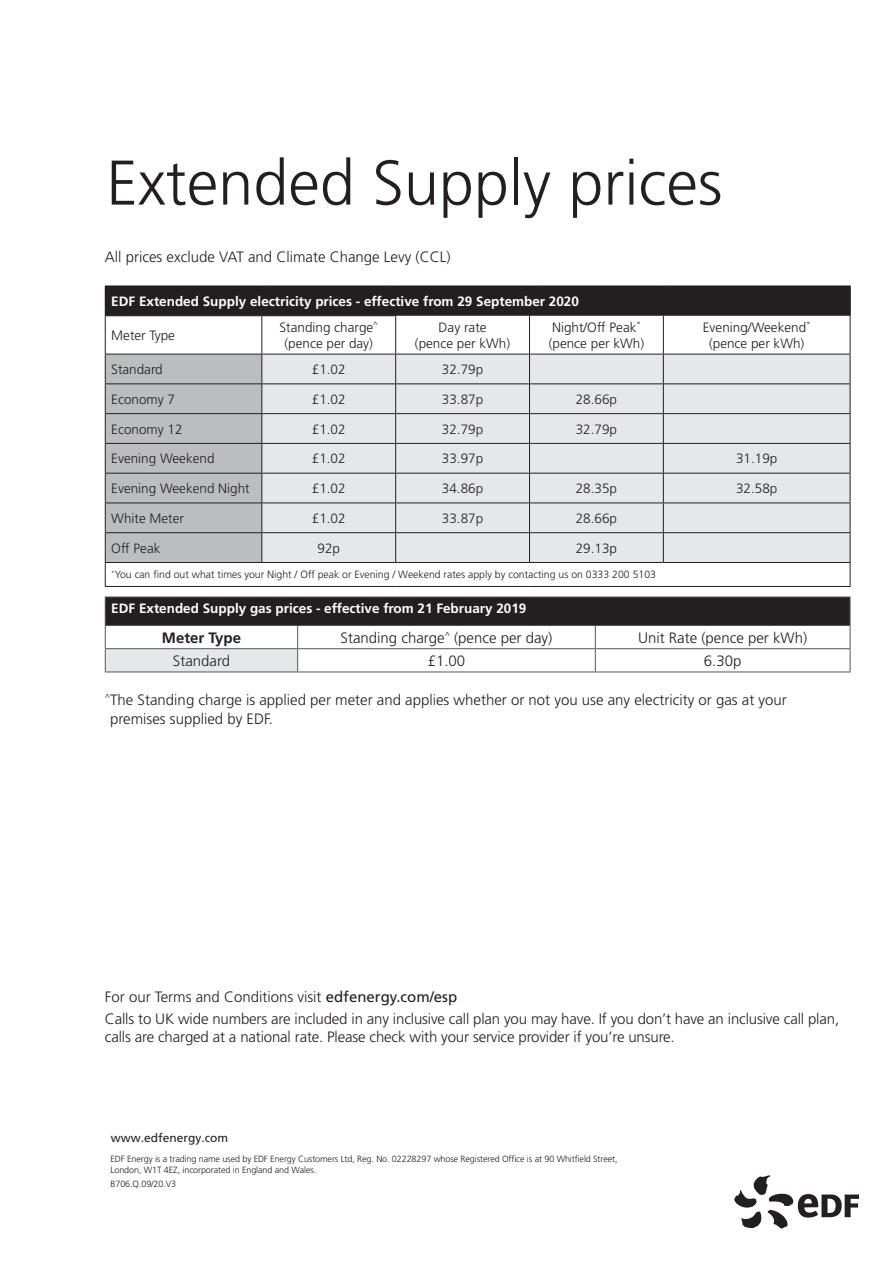
<style>
.page{position:relative;width:893px;height:1263px;background:#fff}
.page>*{position:absolute;margin:0;border:0;box-sizing:border-box;transform-origin:0 0}
.t1{font:300 63px "Frutiger LT";color:#231f20}
.BODY{font:300 15px/19.5px "Frutiger LT";color:#231f20}
.BODY-2{font:700 15px "Frutiger LT";color:#231f20}
.t2{font:300 13.5px "Frutiger LT";color:#231f20}
.t3{font:700 13.5px "Frutiger LT";color:#fff}
.t4{font:12px "Frutiger LT";color:#231f20}
.BODY-3{font:300 10.5px "Frutiger LT";color:#231f20}
.t5{font:300 9px/10.5px "Frutiger LT";letter-spacing:-.01em;color:#231f20}
.s1{font-weight:400}
</style>
<div class="page">
<div style="left:105px;top:286px;width:745px;height:30px;background:#231f20"></div>
<svg style="left:106px;top:316px;width:744px;height:270px"></svg>
<div style="left:262px;top:355px;width:588px;height:207px;background:#e6e7e9"></div>
<hr style="left:262px;top:383px;width:134px;height:1px;background:#231f20">
<hr style="left:396px;top:383px;width:133px;height:1px;background:#231f20">
<hr style="left:529px;top:383px;width:134px;height:1px;background:#231f20">
<hr style="left:663px;top:383px;width:187px;height:1px;background:#231f20">
<hr style="left:262px;top:413px;width:134px;height:1px;background:#231f20">
<hr style="left:396px;top:413px;width:133px;height:1px;background:#231f20">
<hr style="left:529px;top:413px;width:134px;height:1px;background:#231f20">
<hr style="left:663px;top:413px;width:187px;height:1px;background:#231f20">
<hr style="left:262px;top:443px;width:134px;height:1px;background:#231f20">
<hr style="left:396px;top:443px;width:133px;height:1px;background:#231f20">
<hr style="left:529px;top:443px;width:134px;height:1px;background:#231f20">
<hr style="left:663px;top:443px;width:187px;height:1px;background:#231f20">
<hr style="left:262px;top:473px;width:134px;height:1px;background:#231f20">
<hr style="left:396px;top:473px;width:133px;height:1px;background:#231f20">
<hr style="left:529px;top:473px;width:134px;height:1px;background:#231f20">
<hr style="left:663px;top:473px;width:187px;height:1px;background:#231f20">
<hr style="left:262px;top:502px;width:134px;height:1px;background:#231f20">
<hr style="left:396px;top:502px;width:133px;height:1px;background:#231f20">
<hr style="left:529px;top:502px;width:134px;height:1px;background:#231f20">
<hr style="left:663px;top:502px;width:187px;height:1px;background:#231f20">
<hr style="left:262px;top:532px;width:134px;height:1px;background:#231f20">
<hr style="left:396px;top:532px;width:133px;height:1px;background:#231f20">
<svg style="left:395px;top:355px;width:1px;height:207px"></svg>
<hr style="left:529px;top:532px;width:134px;height:1px;background:#231f20">
<svg style="left:529px;top:355px;width:1px;height:207px"></svg>
<hr style="left:663px;top:532px;width:187px;height:1px;background:#231f20">
<svg style="left:663px;top:355px;width:1px;height:207px"></svg>
<svg style="left:105px;top:355px;width:157px;height:231px;background:#bcbdc0"></svg>
<hr style="left:262px;top:562px;width:134px;height:1px;background:#231f20">
<hr style="left:396px;top:562px;width:133px;height:1px;background:#231f20">
<hr style="left:529px;top:562px;width:134px;height:1px;background:#231f20">
<hr style="left:663px;top:562px;width:187px;height:1px;background:#231f20">
<svg style="left:850px;top:354px;width:1px;height:232px"></svg>
<hr style="left:105px;top:586px;width:157px;height:1px;background:#231f20">
<hr style="left:262px;top:586px;width:134px;height:1px;background:#231f20">
<hr style="left:396px;top:586px;width:133px;height:1px;background:#231f20">
<hr style="left:529px;top:586px;width:134px;height:1px;background:#231f20">
<hr style="left:663px;top:586px;width:187px;height:1px;background:#231f20">
<hr style="left:849px;top:286px;width:2px;height:30px;background:#231f20">
<hr style="left:105px;top:354px;width:157px;height:1px;background:#231f20">
<hr style="left:262px;top:354px;width:134px;height:1px;background:#231f20">
<hr style="left:396px;top:354px;width:133px;height:1px;background:#231f20">
<hr style="left:529px;top:354px;width:134px;height:1px;background:#231f20">
<hr style="left:663px;top:354px;width:187px;height:1px;background:#231f20">
<hr style="left:105px;top:316px;width:1px;height:38px;background:#231f20">
<hr style="left:261px;top:316px;width:1px;height:38px;background:#231f20">
<hr style="left:395px;top:316px;width:1px;height:38px;background:#231f20">
<hr style="left:529px;top:316px;width:1px;height:38px;background:#231f20">
<hr style="left:663px;top:316px;width:1px;height:38px;background:#231f20">
<hr style="left:850px;top:316px;width:1px;height:38px;background:#231f20">
<div style="left:105px;top:597px;width:745px;height:28px;background:#231f20"></div>
<div style="left:105px;top:649px;width:193px;height:23px;background:#e6e7e9"></div>
<hr style="left:105px;top:597px;width:193px;height:1px;background:#57585a">
<hr style="left:298px;top:597px;width:297px;height:1px;background:#57585a">
<hr style="left:595px;top:597px;width:255px;height:1px;background:#57585a">
<hr style="left:105px;top:625px;width:193px;height:1px;background:#57585a">
<hr style="left:298px;top:625px;width:297px;height:1px;background:#57585a">
<hr style="left:595px;top:625px;width:255px;height:1px;background:#57585a">
<hr style="left:105px;top:648px;width:193px;height:1px;background:#57585a">
<svg style="left:105px;top:597px;width:1px;height:75px"></svg>
<hr style="left:298px;top:648px;width:297px;height:1px;background:#57585a">
<svg style="left:297px;top:626px;width:1px;height:46px"></svg>
<hr style="left:595px;top:648px;width:255px;height:1px;background:#57585a">
<svg style="left:595px;top:626px;width:1px;height:46px"></svg>
<svg style="left:850px;top:597px;width:1px;height:75px"></svg>
<hr style="left:105px;top:672px;width:193px;height:1px;background:#57585a">
<hr style="left:298px;top:672px;width:297px;height:1px;background:#57585a">
<hr style="left:595px;top:672px;width:255px;height:1px;background:#57585a">
<svg style="left:734px;top:1175px;width:125px;height:53px"></svg>
<p class="t1" style="left:106px;top:147px;width:618px">Extended Supply prices</p>
<p class="BODY" style="left:105px;top:247px;width:347px">All prices exclude VAT and Climate Change Levy (CCL)</p>
<p class="t3" style="left:111px;top:293px;width:469px">EDF Extended Supply electricity prices - effective from 29 September 2020</p>
<p class="t2" style="left:111px;top:328px;width:65px">Meter Type</p>
<p class="t2" style="left:552px;top:320px;width:90px">Night/Off Peak<sup>*</sup></p>
<p class="t2" style="left:549px;top:336px;width:97px">(pence per kWh)</p>
<p class="t2" style="left:279px;top:320px;width:100px">Standing charge<sup>^</sup></p>
<p class="t2" style="left:284px;top:336px;width:90px">(pence per day)</p>
<p class="t2" style="left:703px;top:320px;width:109px">Evening/Weekend<sup>*</sup></p>
<p class="t2" style="left:709px;top:336px;width:97px">(pence per kWh)</p>
<p class="t2" style="left:439px;top:320px;width:49px">Day rate</p>
<p class="t2" style="left:415px;top:336px;width:97px">(pence per kWh)</p>
<p class="t2" style="left:111px;top:362px;width:53px">Standard</p>
<p class="t2" style="left:312px;top:362px;width:35px">£1.02</p>
<p class="t2" style="left:442px;top:362px;width:43px">32.79p</p>
<p class="t2" style="left:111px;top:391px;width:65px">Economy 7</p>
<p class="t2" style="left:312px;top:391px;width:35px">£1.02</p>
<p class="t2" style="left:442px;top:391px;width:43px">33.87p</p>
<p class="t2" style="left:576px;top:391px;width:43px">28.66p</p>
<p class="t2" style="left:111px;top:421px;width:73px">Economy 12</p>
<p class="t2" style="left:312px;top:421px;width:35px">£1.02</p>
<p class="t2" style="left:442px;top:421px;width:43px">32.79p</p>
<p class="t2" style="left:576px;top:421px;width:43px">32.79p</p>
<p class="t2" style="left:111px;top:451px;width:105px">Evening Weekend</p>
<p class="t2" style="left:312px;top:451px;width:35px">£1.02</p>
<p class="t2" style="left:442px;top:451px;width:43px">33.97p</p>
<p class="t2" style="left:736px;top:451px;width:43px">31.19p</p>
<p class="t2" style="left:111px;top:481px;width:140px">Evening Weekend Night</p>
<p class="t2" style="left:312px;top:481px;width:35px">£1.02</p>
<p class="t2" style="left:442px;top:481px;width:43px">34.86p</p>
<p class="t2" style="left:576px;top:481px;width:43px">28.35p</p>
<p class="t2" style="left:736px;top:481px;width:43px">32.58p</p>
<p class="t2" style="left:111px;top:510px;width:74px">White Meter</p>
<p class="t2" style="left:312px;top:510px;width:35px">£1.02</p>
<p class="t2" style="left:442px;top:510px;width:43px">33.87p</p>
<p class="t2" style="left:576px;top:510px;width:43px">28.66p</p>
<p class="t2" style="left:111px;top:540px;width:51px">Off Peak</p>
<p class="t2" style="left:317px;top:540px;width:24px">92p</p>
<p class="t2" style="left:576px;top:540px;width:43px">29.13p</p>
<p class="BODY-3" style="left:111px;top:569px;width:546px"><sup>*</sup>You can find out what times your Night / Off peak or Evening / Weekend rates apply by contacting us on 0333 200 5103</p>
<p class="t3" style="left:111px;top:600px;width:417px">EDF Extended Supply gas prices - effective from 21 February 2019</p>
<p class="BODY-2" style="left:162px;top:629px;width:81px">Meter Type</p>
<p class="BODY" style="left:340px;top:628px;width:213px">Standing charge<sup>^</sup> (pence per day)</p>
<p class="BODY" style="left:638px;top:628px;width:171px">Unit Rate (pence per kWh)</p>
<p class="BODY" style="left:173px;top:651px;width:59px">Standard</p>
<p class="BODY" style="left:428px;top:651px;width:39px">£1.00</p>
<p class="BODY" style="left:704px;top:651px;width:39px">6.30p</p>
<p class="BODY" style="left:110px;top:690px;width:678px;text-indent:-5px"><sup>^</sup>The Standing charge is applied per meter and applies whether or not you use any electricity or gas at your premises supplied by EDF.</p>
<p class="BODY" style="left:105px;top:987px;width:354px">For our Terms and Conditions visit <span class="s1">edfenergy.com/esp</span></p>
<p class="BODY" style="left:105px;top:1010px;width:736px;line-height:18px">Calls to UK wide numbers are included in any inclusive call plan you may have. If you don’t have an inclusive call plan, calls are charged at a national rate. Please check with your service provider if you’re unsure.</p>
<p class="t4" style="left:111px;top:1131px;width:119px">www.edfenergy.com</p>
<p class="t5" style="left:111px;top:1154px;width:509px">EDF Energy is a trading name used by EDF Energy Customers Ltd, Reg. No. 02228297 whose Registered Office is at 90 Whitfield Street,<br>London, W1T 4EZ, incorporated in England and Wales.</p>
<p class="t5" style="left:111px;top:1179px;width:67px">B706.Q.09/20.V3</p>
</div>
